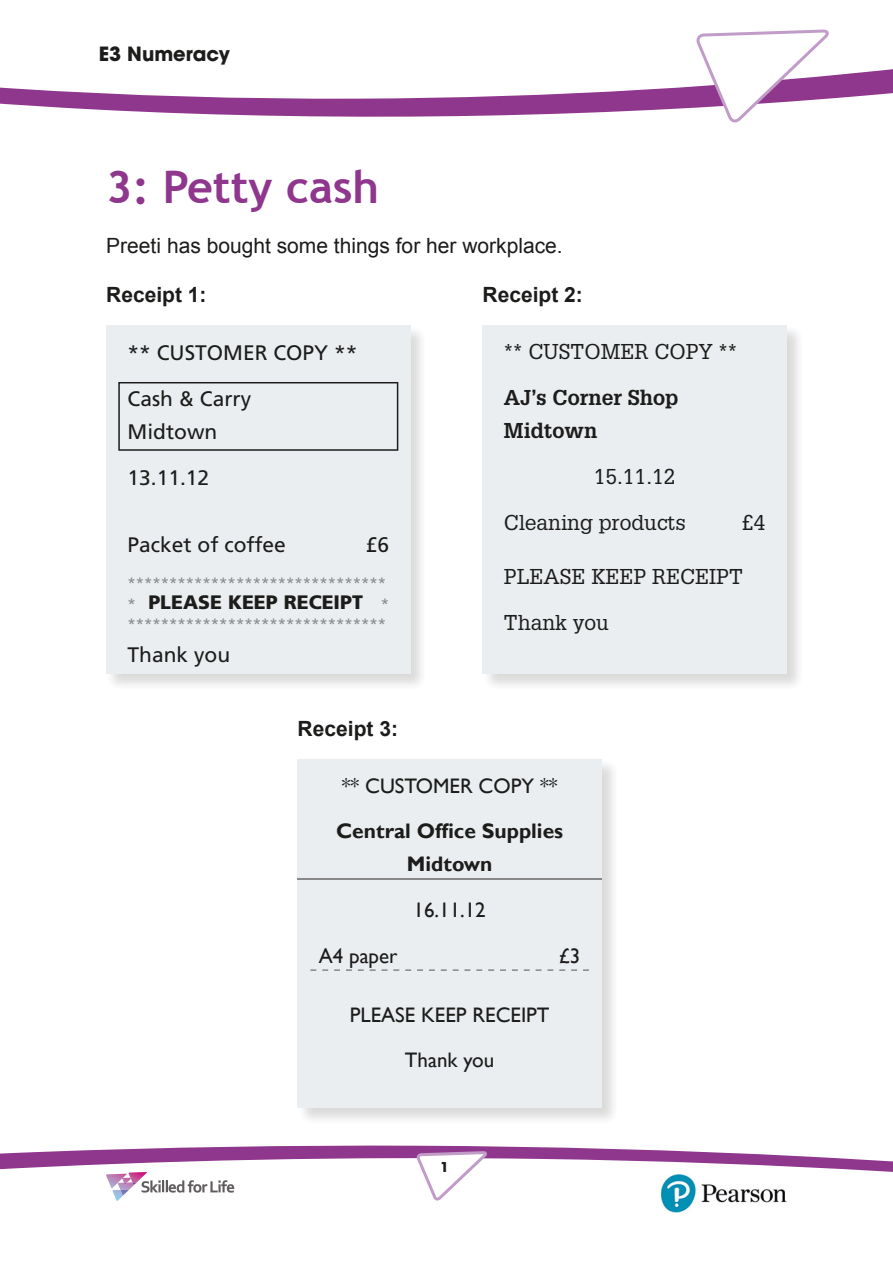
<style>
.page{position:relative;width:893px;height:1263px;background:#fff}
.page>*{position:absolute;margin:0;border:0;box-sizing:border-box;transform-origin:0 0}
.t1{font:700 45px "Trebuchet MS";color:#8e378d}
.t2{font:21px/45.8px "Glypha LT Std";color:#1c1c1b}
.t3{font:21px/45.8px "Frutiger LT Pro";color:#1c1c1b}
.t4{font:21px/45.8px "Gill Sans";color:#1c1c1b;text-align:center}
.t5{font:21px "Arial";color:#1c1c1b}
.t6{font:700 21px/33px "Gill Sans";color:#1c1c1b;text-align:center}
.t7{font:700 21px "Arial";color:#1c1c1b}
.t8{font:700 21px/33px "Glypha LT Std";color:#1c1c1b}
.t9{font:900 19.5px "Frutiger LT Pro";color:#1c1c1b}
.t10{font:700 19.5px "ITC Avant Garde Std";color:#1c1c1b}
.t11{font:15px "Frutiger LT Pro";color:#878787}
.t12{font:700 13.5px "ITC Avant Garde Std";color:#1c1c1b}
.s1{font-weight:400;font-size:15px;color:#878787}
</style>
<div class="page">
<svg style="left:0;top:69px;width:893px;height:48px"></svg>
<svg style="left:696px;top:30px;width:133px;height:92px"></svg>
<svg style="left:0;top:1145px;width:893px;height:56px"></svg>
<img style="left:111px;top:325px;width:311px;height:360px">
<div style="left:106px;top:325px;width:304px;height:349px;background:#ebeef1"></div>
<div style="left:298px;top:759px;width:304px;height:349px;background:#ebeef1"></div>
<div style="left:483px;top:325px;width:304px;height:349px;background:#ebeef1"></div>
<hr style="left:298px;top:878px;width:304px;height:1px;background:#878787">
<svg style="left:310px;top:969px;width:6px;height:2px"></svg>
<svg style="left:322px;top:969px;width:6px;height:2px"></svg>
<svg style="left:334px;top:969px;width:6px;height:2px"></svg>
<svg style="left:346px;top:969px;width:6px;height:2px"></svg>
<svg style="left:358px;top:969px;width:6px;height:2px"></svg>
<svg style="left:370px;top:969px;width:6px;height:2px"></svg>
<svg style="left:393px;top:969px;width:6px;height:2px"></svg>
<svg style="left:405px;top:969px;width:6px;height:2px"></svg>
<svg style="left:417px;top:969px;width:6px;height:2px"></svg>
<svg style="left:429px;top:969px;width:6px;height:2px"></svg>
<svg style="left:441px;top:969px;width:6px;height:2px"></svg>
<svg style="left:453px;top:969px;width:17px;height:2px"></svg>
<svg style="left:476px;top:969px;width:6px;height:2px"></svg>
<svg style="left:488px;top:969px;width:6px;height:2px"></svg>
<svg style="left:500px;top:969px;width:6px;height:2px"></svg>
<svg style="left:512px;top:969px;width:6px;height:2px"></svg>
<svg style="left:524px;top:969px;width:6px;height:2px"></svg>
<svg style="left:547px;top:969px;width:6px;height:2px"></svg>
<svg style="left:559px;top:969px;width:6px;height:2px"></svg>
<svg style="left:571px;top:969px;width:6px;height:2px"></svg>
<svg style="left:583px;top:969px;width:6px;height:2px"></svg>
<svg style="left:118px;top:382px;width:280px;height:69px"></svg>
<img style="left:659px;top:1174px;width:128px;height:38px">
<p class="t10" style="left:99px;top:41px;width:133px">E3 Numeracy</p>
<h1 class="t1" style="left:106px;top:159px;width:274px">3: Petty cash</h1>
<p class="t5" style="left:106px;top:232px;width:458px">Preeti has bought some things for her workplace.</p>
<p class="t7" style="left:106px;top:281px;width:102px">Receipt 1:</p>
<p class="t3" style="left:128px;top:330px;width:231px">** CUSTOMER COPY **<br>Cash &amp; Carry</p>
<p class="t3" style="left:128px;top:409px;width:91px">Midtown<br>13.11.12</p>
<p class="t3" style="left:128px;top:522px;width:160px">Packet of coffee</p>
<p class="t3" style="left:366px;top:522px;width:25px">£6</p>
<p class="t11" style="left:128px;top:574px;width:260px">*******************************</p>
<p class="t9" style="left:127px;top:591px;width:263px"><span class="s1">*</span> PLEASE KEEP RECEIPT <span class="s1">*</span></p>
<p class="t11" style="left:128px;top:615px;width:260px">*******************************</p>
<p class="t3" style="left:128px;top:632px;width:104px">Thank you</p>
<p class="t7" style="left:298px;top:715px;width:102px">Receipt 3:</p>
<p class="t7" style="left:483px;top:281px;width:102px">Receipt 2:</p>
<p class="t2" style="left:504px;top:329px;width:235px">** CUSTOMER COPY **</p>
<p class="t8" style="left:504px;top:381px;width:176px">AJ’s Corner Shop<br>Midtown</p>
<p class="t2" style="left:504px;top:453px;width:184px;text-indent:90px">15.11.12<br>Cleaning products</p>
<p class="t2" style="left:742px;top:499px;width:25px">£4</p>
<p class="t2" style="left:504px;top:553px;width:241px">PLEASE KEEP RECEIPT<br>Thank you</p>
<p class="t4" style="left:342px;top:763px;width:217px">** CUSTOMER COPY **</p>
<p class="t6" style="left:336px;top:815px;width:229px">Central Office Supplies<br>Midtown</p>
<p class="t4" style="left:414px;top:888px;width:74px">16.11.12</p>
<p class="t4" style="left:319px;top:933px;width:80px">A4 paper</p>
<p class="t4" style="left:559px;top:933px;width:23px">£3</p>
<p class="t4" style="left:350px;top:992px;width:201px">PLEASE KEEP RECEIPT<br>Thank you</p>
<p class="t12" style="left:440px;top:1158px;width:10px">1</p>
</div>
